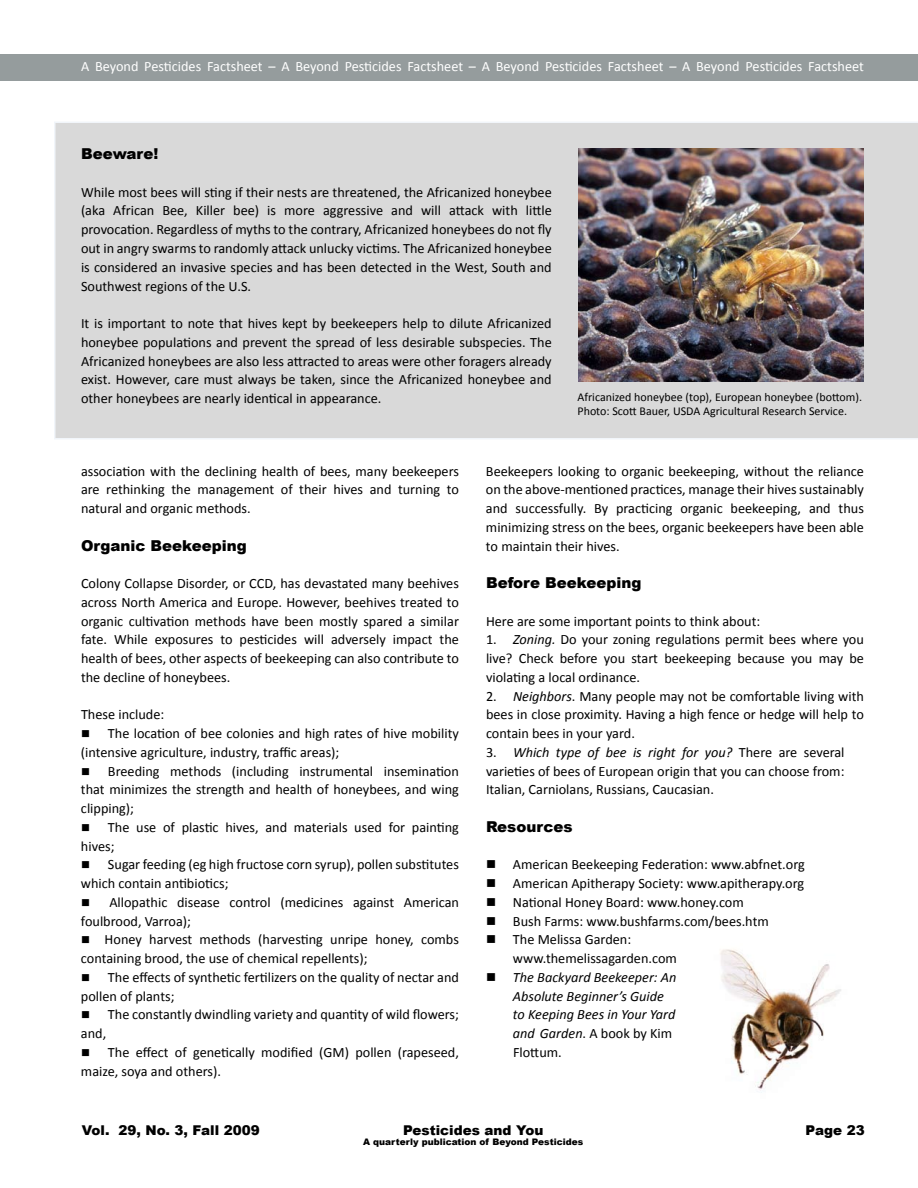
<style>
.page{position:relative;width:918px;height:1188px;background:#fff}
.page>*{position:absolute;margin:0;border:0;box-sizing:border-box;transform-origin:0 0}
.t1{font:900 15px "Arial";color:#000}
.t2{font:14.25px/18.8px "Calibri";color:#000;text-align:justify}
.t3{font:14.25px "Calibri";color:#fff}
.t4{font:italic 14.25px/18.8px "Calibri";color:#000}
.t5{font:900 13.5px "Arial";color:#000}
.t6{font:12px/14.4px "Calibri";color:#000}
.t7{font:900 9px "Arial";color:#000}
.s1{font-style:italic}
.s2{font-style:normal}
</style>
<div class="page">
<img style="left:720px;top:949px;width:121px;height:144px">
<div style="left:54px;top:122px;width:864px;height:317px;background:#d9d9d9"></div>
<div style="left:0;top:54px;width:918px;height:27px;background:#959c9d"></div>
<img style="left:579px;top:149px;width:285px;height:232px">
<p class="t3" style="left:81px;top:57px;width:784px">A Beyond Pesticides Factsheet – A Beyond Pesticides Factsheet – A Beyond Pesticides Factsheet – A Beyond Pesticides Factsheet</p>
<p class="t1" style="left:81px;top:143px;width:79px">Beeware!</p>
<p class="t2" style="left:81px;top:182px;width:472px">While most bees will sting if their nests are threatened, the Africanized honeybee (aka African Bee, Killer bee) is more aggressive and will attack with little provocation. Regardless of myths to the contrary, Africanized honeybees do not fly out in angry swarms to randomly attack unlucky victims. The Africanized honeybee is considered an invasive species and has been detected in the West, South and Southwest regions of the U.S.</p>
<p class="t2" style="left:81px;top:313px;width:472px">It is important to note that hives kept by beekeepers help to dilute Africanized honeybee populations and prevent the spread of less desirable subspecies. The Africanized honeybees are also less attracted to areas were other foragers already exist. However, care must always be taken, since the Africanized honeybee and other honeybees are nearly identical in appearance.</p>
<p class="t6" style="left:578px;top:389px;width:286px">Africanized honeybee (top), European honeybee (bottom).<br>Photo: Scott Bauer, USDA Agricultural Research Service.</p>
<p class="t2" style="left:81px;top:461px;width:380px">association with the declining health of bees, many beekeepers are rethinking the management of their hives and turning to natural and organic methods.</p>
<p class="t1" style="left:81px;top:534px;width:167px">Organic Beekeeping</p>
<p class="t2" style="left:81px;top:573px;width:379px">Colony Collapse Disorder, or CCD, has devastated many beehives across North America and Europe. However, beehives treated to organic cultivation methods have been mostly spared a similar fate. While exposures to pesticides will adversely impact the health of bees, other aspects of beekeeping can also contribute to the decline of honeybees.</p>
<p class="t2" style="left:81px;top:705px;width:85px">These include:</p>
<p class="t2" style="left:81px;top:723px;width:379px">■ The location of bee colonies and high rates of hive mobility (intensive agriculture, industry, traffic areas);</p>
<p class="t2" style="left:81px;top:761px;width:379px">■ Breeding methods (including instrumental insemination that minimizes the strength and health of honeybees, and wing clipping);</p>
<p class="t2" style="left:81px;top:817px;width:379px">■ The use of plastic hives, and materials used for painting hives;</p>
<p class="t2" style="left:81px;top:855px;width:379px">■ Sugar feeding (eg high fructose corn syrup), pollen substitutes which contain antibiotics;</p>
<p class="t2" style="left:81px;top:892px;width:380px">■ Allopathic disease control (medicines against American foulbrood, Varroa);</p>
<p class="t2" style="left:81px;top:930px;width:379px">■ Honey harvest methods (harvesting unripe honey, combs containing brood, the use of chemical repellents);</p>
<p class="t2" style="left:81px;top:967px;width:379px">■ The effects of synthetic fertilizers on the quality of nectar and pollen of plants;</p>
<p class="t2" style="left:81px;top:1005px;width:380px">■ The constantly dwindling variety and quantity of wild flowers; and,</p>
<p class="t2" style="left:81px;top:1042px;width:380px">■ The effect of genetically modified (GM) pollen (rapeseed, maize, soya and others).</p>
<p class="t2" style="left:486px;top:461px;width:380px">Beekeepers looking to organic beekeeping, without the reliance on the above-mentioned practices, manage their hives sustainably and successfully. By practicing organic beekeeping, and thus minimizing stress on the bees, organic beekeepers have been able to maintain their hives.</p>
<p class="t1" style="left:486px;top:572px;width:157px">Before Beekeeping</p>
<p class="t2" style="left:486px;top:611px;width:276px">Here are some important points to think about:</p>
<p class="t2" style="left:486px;top:630px;width:379px">1. <span class="s1">Zoning.</span> Do your zoning regulations permit bees where you live? Check before you start beekeeping because you may be violating a local ordinance.</p>
<p class="t2" style="left:486px;top:686px;width:379px">2. <span class="s1">Neighbors</span>. Many people may not be comfortable living with bees in close proximity. Having a high fence or hedge will help to contain bees in your yard.</p>
<p class="t2" style="left:486px;top:742px;width:360px">3. <span class="s1">Which type of bee is right for you?</span> There are several varieties of bees of European origin that you can choose from:<br>Italian, Carniolans, Russians, Caucasian.</p>
<p class="t1" style="left:486px;top:816px;width:88px">Resources</p>
<p class="t2" style="left:486px;top:855px;width:320px">■ American Beekeeping Federation: www.abfnet.org</p>
<p class="t2" style="left:486px;top:873px;width:320px">■ American Apitherapy Society: www.apitherapy.org</p>
<p class="t2" style="left:486px;top:892px;width:259px">■ National Honey Board: www.honey.com</p>
<p class="t2" style="left:486px;top:911px;width:284px">■ Bush Farms: www.bushfarms.com/bees.htm</p>
<p class="t2" style="left:513px;top:930px;width:165px;text-indent:-27px">■ The Melissa Garden: www.themelissagarden.com</p>
<p class="t4" style="left:513px;top:967px;width:165px;text-indent:-27px">■ The Backyard Beekeeper: An<br>Absolute Beginner’s Guide to Keeping Bees in Your Yard and Garden<span class="s2">. A book by Kim<br>Flottum.</span></p>
<p class="t5" style="left:82px;top:1120px;width:179px">Vol. 29, No. 3, Fall 2009</p>
<p class="t5" style="left:806px;top:1120px;width:61px">Page 23</p>
<p class="t5" style="left:403px;top:1120px;width:142px">Pesticides and You</p>
<p class="t7" style="left:363px;top:1136px;width:221px">A quarterly publication of Beyond Pesticides</p>
</div>
